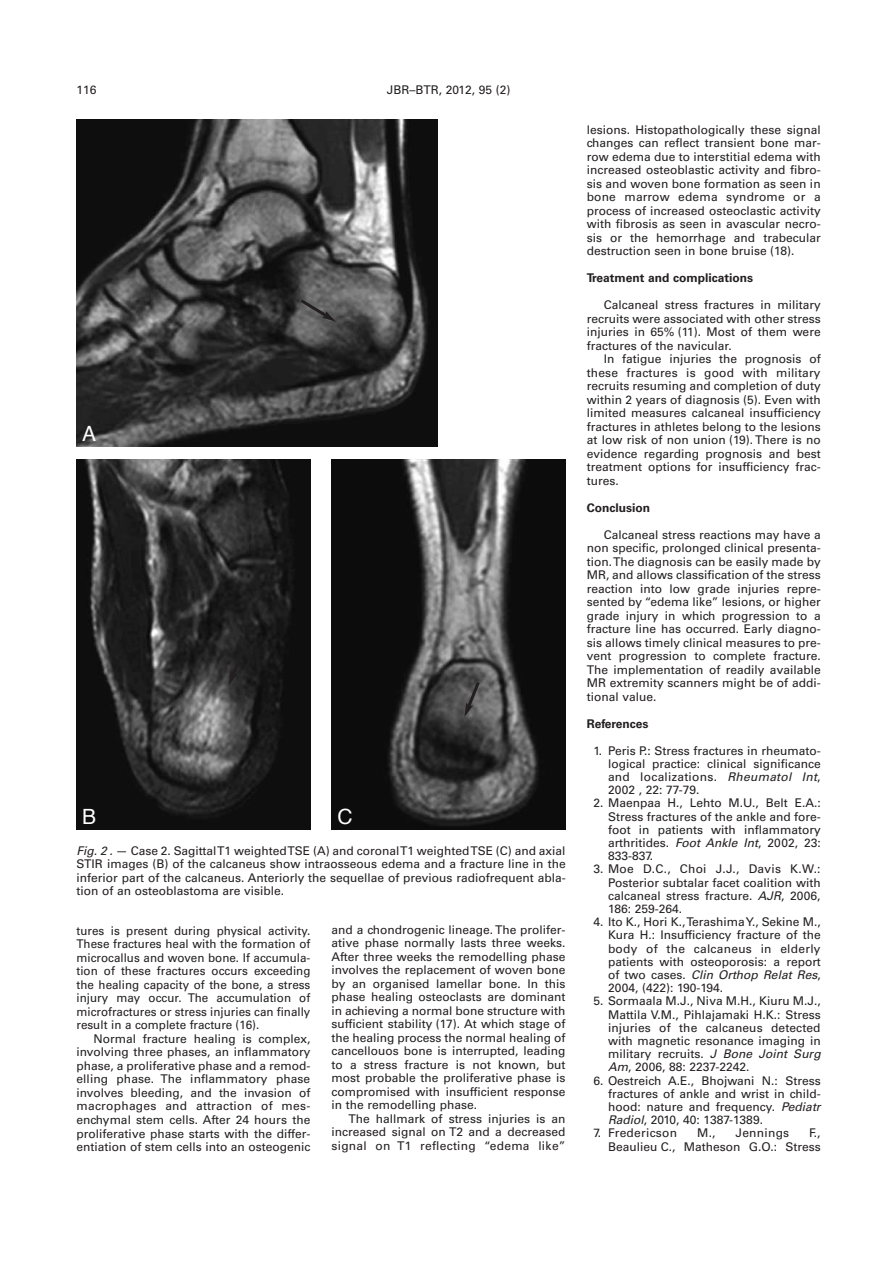
<style>
.page{position:relative;width:893px;height:1263px;background:#fff}
.page>*{position:absolute;margin:0;border:0;box-sizing:border-box;transform-origin:0 0}
.t1{font:21px "Helvetica";color:#fff}
.t2{font:12px/13.5px "Univers";color:#231f20;text-align:justify}
.t3{font:700 12px "Univers";color:#231f20}
.t4{font:12px "Univers";letter-spacing:.02em;color:#231f20}
.s1{font-style:italic}
</style>
<div class="page">
<img style="left:77px;top:119px;width:361px;height:327px">
<img style="left:77px;top:459px;width:233px;height:370px">
<img style="left:332px;top:459px;width:234px;height:370px">
<svg style="left:297px;top:297px;width:39px;height:25px"></svg>
<svg style="left:229px;top:647px;width:18px;height:38px"></svg>
<svg style="left:464px;top:679px;width:18px;height:38px"></svg>
<p class="t2" style="left:77px;top:84px;width:22px">116</p>
<p class="t2" style="left:387px;top:84px;width:125px">JBR–BTR, 2012, 95 (2)</p>
<h1 class="t1" style="left:82px;top:425px;width:16px">A</h1>
<h1 class="t1" style="left:82px;top:808px;width:16px">B</h1>
<h1 class="t1" style="left:337px;top:808px;width:17px">C</h1>
<p class="t2" style="left:77px;top:845px;width:491px"><span class="s1">Fig. 2 .</span> — Case 2. Sagittal T1 weighted TSE (A) and coronal T1 weighted TSE (C) and axial STIR images (B) of the calcaneus show intraosseous edema and a fracture line in the inferior part of the calcaneus. Anteriorly the sequellae of previous radiofrequent abla&shy;tion of an osteoblastoma are visible.</p>
<p class="t2" style="left:76px;top:925px;width:235px">tures is present during physical activity.<br>These fractures heal with the formation of microcallus and woven bone. If accumula&shy;tion of these fractures occurs exceeding the healing capacity of the bone, a stress injury may occur. The accumulation of microfractures or stress injuries can finally result in a complete fracture (16).</p>
<p class="t2" style="left:76px;top:1033px;width:235px;text-indent:17px">Normal fracture healing is complex, involving three phases, an inflammatory phase, a proliferative phase and a remod&shy;elling phase. The inflammatory phase involves bleeding, and the invasion of macrophages and attraction of mes&shy;enchymal stem cells. After 24 hours the proliferative phase starts with the differ&shy;entiation of stem cells into an osteogenic</p>
<p class="t2" style="left:332px;top:924px;width:236px">and a chondrogenic lineage. The prolifer&shy;ative phase normally lasts three weeks.<br>After three weeks the remodelling phase involves the replacement of woven bone by an organised lamellar bone. In this phase healing osteoclasts are dominant in achieving a normal bone structure with sufficient stability (17). At which stage of the healing process the normal healing of cancellouos bone is interrupted, leading to a stress fracture is not known, but most probable the proliferative phase is compromised with insufficient response in the remodelling phase.</p>
<p class="t2" style="left:331px;top:1113px;width:235px;text-indent:17px">The hallmark of stress injuries is an increased signal on T2 and a decreased signal on T1 reflecting “edema like”</p>
<p class="t2" style="left:587px;top:124px;width:235px">lesions. Histopathologically these signal changes can reflect transient bone mar&shy;row edema due to interstitial edema with increased osteoblastic activity and fibro&shy;sis and woven bone formation as seen in bone marrow edema syndrome or a process of increased osteoclastic activity with fibrosis as seen in avascular necro&shy;sis or the hemorrhage and trabecular destruction seen in bone bruise (18).</p>
<p class="t3" style="left:587px;top:274px;width:168px">Treatment and complications</p>
<p class="t2" style="left:587px;top:299px;width:235px;text-indent:17px">Calcaneal stress fractures in military recruits were associated with other stress injuries in 65% (11). Most of them were fractures of the navicular.</p>
<p class="t2" style="left:587px;top:353px;width:235px;text-indent:17px">In fatigue injuries the prognosis of these fractures is good with military recruits resuming and completion of duty within 2 years of diagnosis (5). Even with limited measures calcaneal insufficiency fractures in athletes belong to the lesions at low risk of non union (19). There is no evidence regarding prognosis and best treatment options for insufficiency frac&shy;tures.</p>
<p class="t3" style="left:587px;top:503px;width:65px">Conclusion</p>
<p class="t2" style="left:587px;top:529px;width:235px;text-indent:17px">Calcaneal stress reactions may have a non specific, prolonged clinical presenta&shy;tion. The diagnosis can be easily made by MR, and allows classification of the stress reaction into low grade injuries repre&shy;sented by “edema like” lesions, or higher grade injury in which progression to a fracture line has occurred. Early diagno&shy;sis allows timely clinical measures to pre&shy;vent progression to complete fracture.<br>The implementation of readily available MR extremity scanners might be of addi&shy;tional value.</p>
<p class="t3" style="left:587px;top:719px;width:63px">References</p>
<p class="t2" style="left:608px;top:745px;width:214px;text-indent:-15px">1. Peris P.: Stress fractures in rheumato&shy;logical practice: clinical significance and localizations. <span class="s1">Rheumatol Int</span>, 2002 , 22: 77-79.</p>
<p class="t2" style="left:608px;top:797px;width:214px;text-indent:-15px">2. Maenpaa H., Lehto M.U., Belt E.A.:<br>Stress fractures of the ankle and fore&shy;foot in patients with inflammatory arthritides. <span class="s1">Foot Ankle Int</span>, 2002, 23:<br>833-837.</p>
<p class="t2" style="left:608px;top:863px;width:214px;text-indent:-15px">3. Moe D.C., Choi J.J., Davis K.W.:<br>Posterior subtalar facet coalition with calcaneal stress fracture. <span class="s1">AJR</span>, 2006, 186: 259-264.</p>
<p class="t2" style="left:608px;top:916px;width:214px;text-indent:-15px">4. Ito K., Hori K., Terashima Y., Sekine M., Kura H.: Insufficiency fracture of the body of the calcaneus in elderly patients with osteoporosis: a report of two cases. <span class="s1">Clin Orthop Relat Res</span>, 2004, (422): 190-194.</p>
<p class="t2" style="left:608px;top:995px;width:214px;text-indent:-15px">5. Sormaala M.J., Niva M.H., Kiuru M.J., Mattila V.M., Pihlajamaki H.K.: Stress injuries of the calcaneus detected with magnetic resonance imaging in military recruits. <span class="s1">J Bone Joint Surg Am</span>, 2006, 88: 2237-2242.</p>
<p class="t2" style="left:608px;top:1075px;width:214px;text-indent:-15px">6. Oestreich A.E., Bhojwani N.: Stress fractures of ankle and wrist in child&shy;hood: nature and frequency. <span class="s1">Pediatr Radiol</span>, 2010, 40: 1387-1389.</p>
<p class="t4" style="left:593px;top:1129px;width:85px">7. Fredericson</p>
<p class="t2" style="left:697px;top:1127px;width:20px">M.,</p>
<p class="t4" style="left:736px;top:1129px;width:55px">Jennings</p>
<p class="t2" style="left:608px;top:1127px;width:214px;text-align:right">F.,<br>Beaulieu C., Matheson G.O.: Stress</p>
</div>
